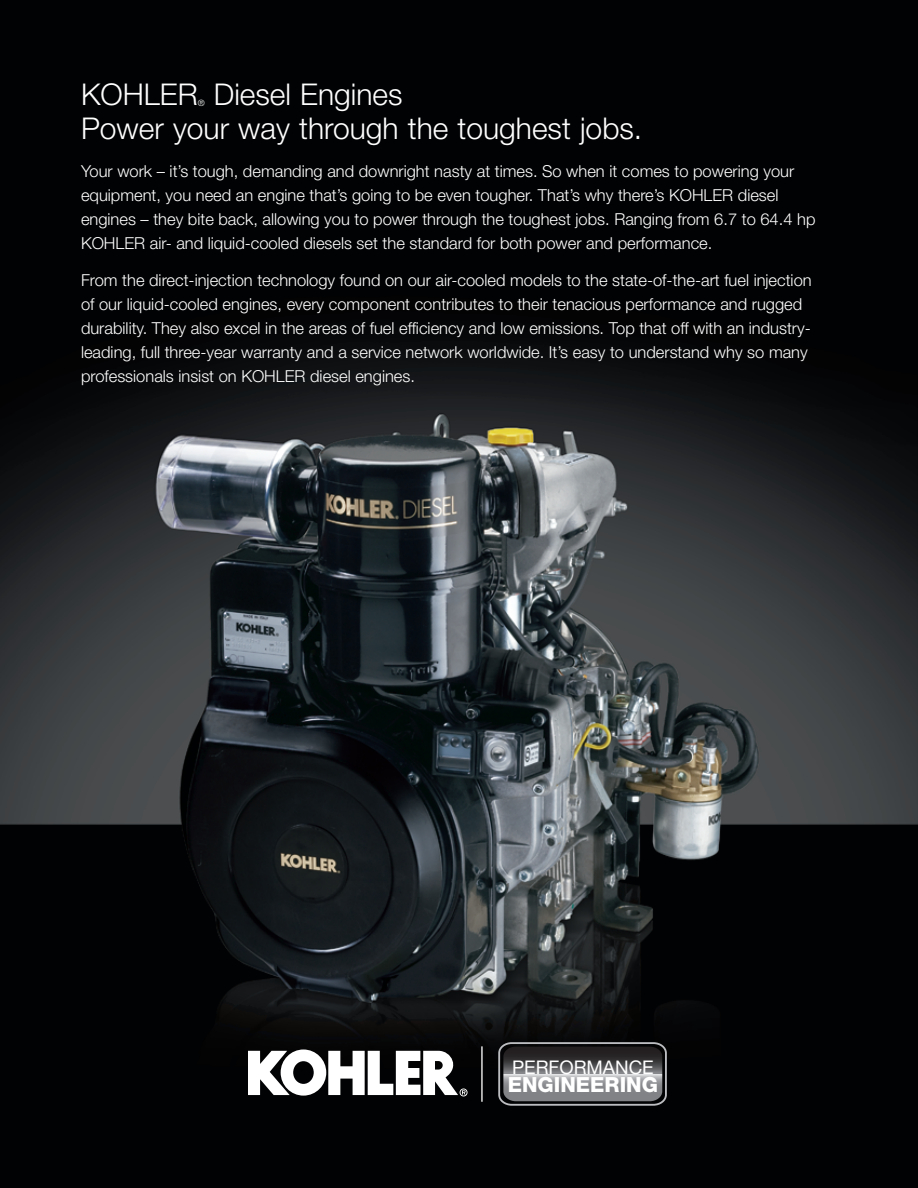
<style>
.page{position:relative;width:918px;height:1188px;background:#fff}
.page>*{position:absolute;margin:0;border:0;box-sizing:border-box;transform-origin:0 0}
.t1{font:300 30px/34.5px "Helvetica Neue";color:#fff}
.t2{font:800 20.85px "Helvetica Neue";color:#fff}
.t3{font:18.75px "Helvetica Neue";color:#fff}
.t4{font:300 16.5px/24px "Helvetica Neue";color:#fff}
.t5{font:300 8.7px "Helvetica Neue";color:#fff}
</style>
<div class="page">
<img style="left:0;top:0;width:918px;height:1188px">
<svg style="left:497px;top:1041px;width:171px;height:65px;background:#606062"></svg>
<hr style="left:481px;top:1046px;width:2px;height:56px;background:#fff">
<svg style="left:248px;top:1050px;width:220px;height:46px"></svg>
<h1 class="t1" style="left:81px;top:76px;width:118px">KOHLER</h1>
<h1 class="t1" style="left:81px;top:76px;width:563px;text-indent:133px">Diesel Engines<br>Power your way through the toughest jobs.</h1>
<p class="t4" style="left:81px;top:158px;width:736px">Your work – it’s tough, demanding and downright nasty at times. So when it comes to powering your equipment, you need an engine that’s going to be even tougher. That’s why there’s KOHLER diesel engines – they bite back, allowing you to power through the toughest jobs. Ranging from 6.7 to 64.4 hp KOHLER air- and liquid-cooled diesels set the standard for both power and performance.</p>
<p class="t4" style="left:81px;top:268px;width:732px">From the direct-injection technology found on our air-cooled models to the state-of-the-art fuel injection of our liquid-cooled engines, every component contributes to their tenacious performance and rugged durability. They also excel in the areas of fuel efficiency and low emissions. Top that off with an industry&shy;leading, full three-year warranty and a service network worldwide. It’s easy to understand why so many professionals insist on KOHLER diesel engines.</p>
<p class="t5" style="left:198px;top:97px;width:8px">®</p>
<p class="t3" style="left:512px;top:1056px;width:143px">PERFORMANCE</p>
<p class="t2" style="left:508px;top:1072px;width:152px">ENGINEERING</p>
</div>
